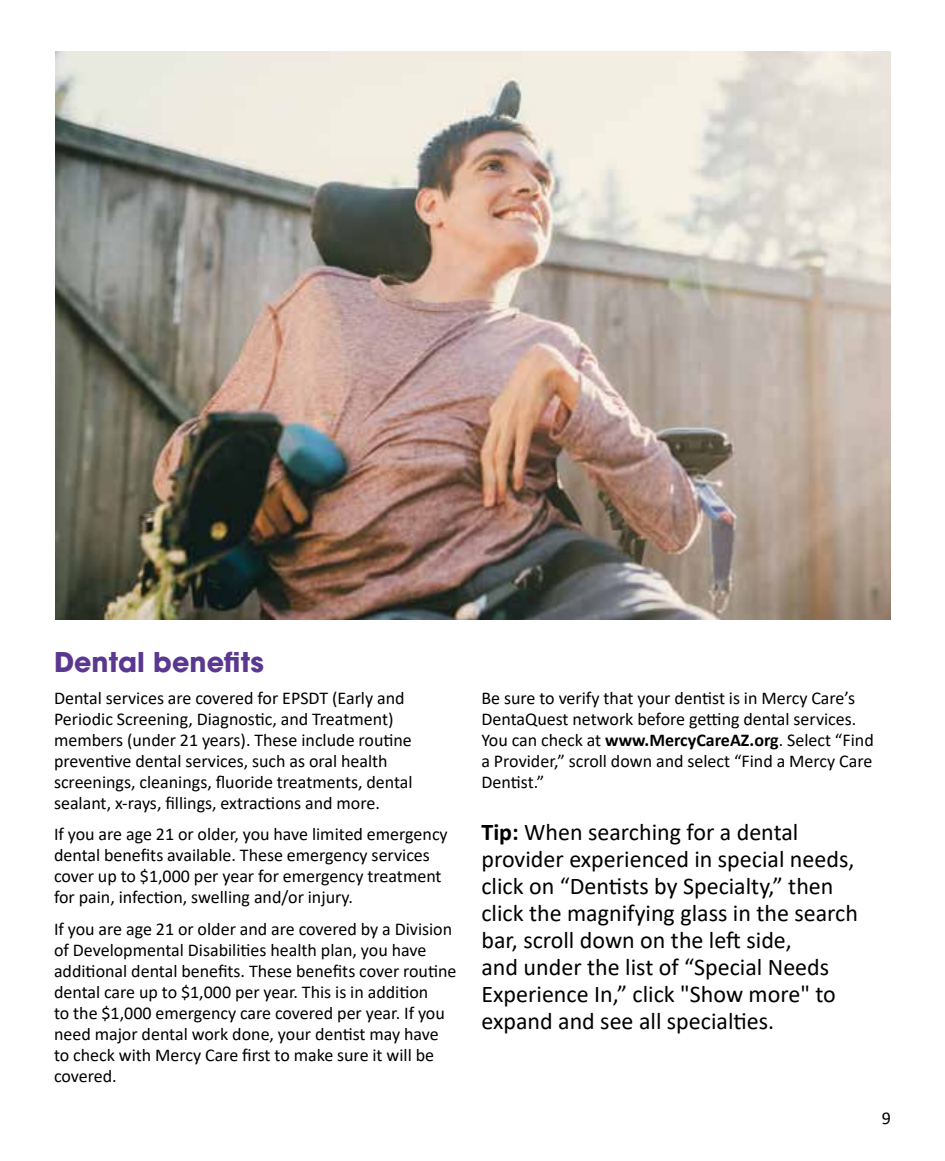
<style>
.page{position:relative;width:945px;height:1161px;background:#fff}
.page>*{position:absolute;margin:0;border:0;box-sizing:border-box;transform-origin:0 0}
.t1{font:700 27px "ITC Avant Garde Std";letter-spacing:.005em;color:#5a3790}
.t2{font:24px/27px "Calibri";color:#000}
.t3{font:18px/21px "Calibri";color:#000}
.s1{font-weight:700}
</style>
<div class="page">
<img style="left:55px;top:51px;width:836px;height:569px">
<h2 class="t1" style="left:54px;top:645px;width:211px">Dental benefits</h2>
<p class="t3" style="left:54px;top:687px;width:360px">Dental services are covered for EPSDT (Early and Periodic Screening, Diagnostic, and Treatment) members (under 21 years). These include routine preventive dental services, such as oral health screenings, cleanings, fluoride treatments, dental sealant, x-rays, fillings, extractions and more.</p>
<p class="t3" style="left:54px;top:823px;width:395px">If you are age 21 or older, you have limited emergency dental benefits available. These emergency services cover up to $1,000 per year for emergency treatment for pain, infection, swelling and/or injury.</p>
<p class="t3" style="left:54px;top:918px;width:404px">If you are age 21 or older and are covered by a Division of Developmental Disabilities health plan, you have additional dental benefits. These benefits cover routine dental care up to $1,000 per year. This is in addition<br>to the $1,000 emergency care covered per year. If you need major dental work done, your dentist may have to check with Mercy Care first to make sure it will be covered.</p>
<p class="t3" style="left:482px;top:687px;width:394px">Be sure to verify that your dentist is in Mercy Care’s DentaQuest network before getting dental services.<br>You can check at <span class="s1">www.MercyCareAZ.org</span>. Select “Find a Provider,” scroll down and select “Find a Mercy Care Dentist.”</p>
<p class="t2" style="left:482px;top:818px;width:378px"><span class="s1">Tip:</span> When searching for a dental provider experienced in special needs, click on “Dentists by Specialty,” then click the magnifying glass in the search bar, scroll down on the left side,<br>and under the list of “Special Needs Experience In,” click "Show more" to expand and see all specialties.</p>
<p class="t3" style="left:882px;top:1107px;width:11px">9</p>
</div>
